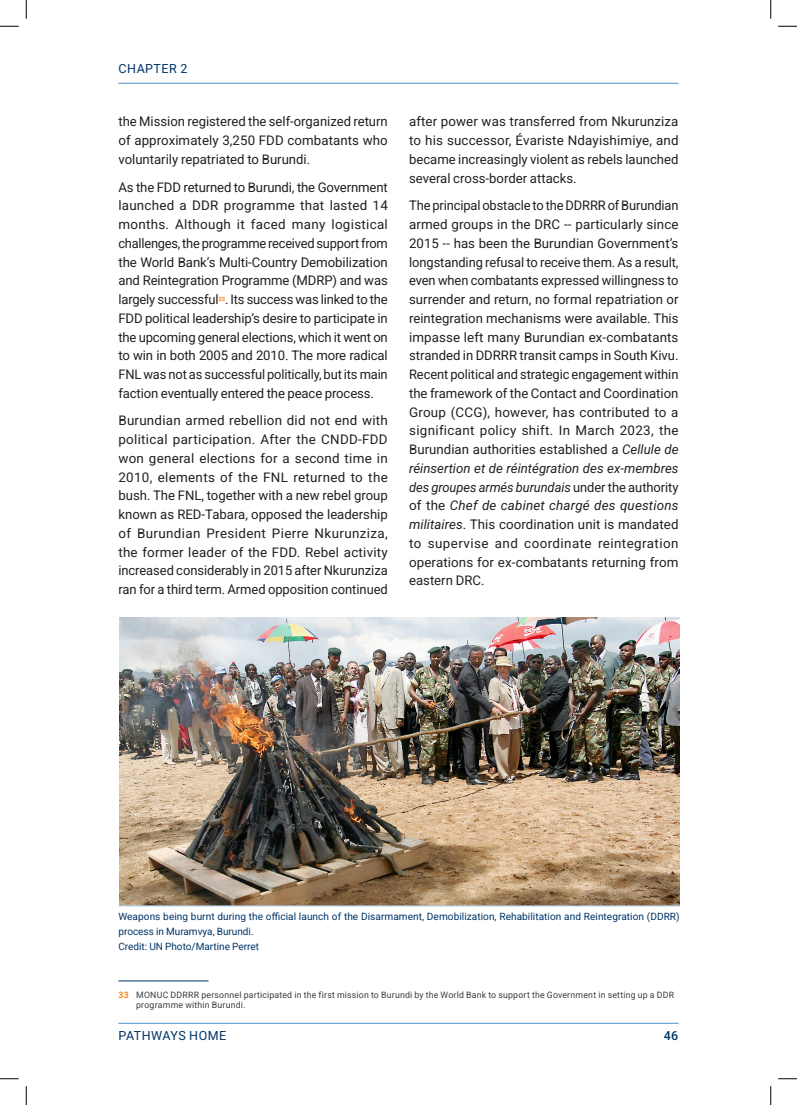
<style>
.page{position:relative;width:797px;height:1105px;background:#fff}
.page>*{position:absolute;margin:0;border:0;box-sizing:border-box;transform-origin:0 0}
.main_text{font:13.12px/18.8px "Roboto";letter-spacing:-.005em;color:#231f20;text-align:justify}
.t1{font:12.5px "Roboto";letter-spacing:.035em;color:#013668}
.t2{font:500 12.5px "Roboto";color:#013668}
.main_caption{font:10px/15px "Roboto";letter-spacing:.005em;color:#013668}
.Footnote{font:8.75px/10px "Roboto";letter-spacing:.025em;color:#3e3e3f}
.main_text-2{font:700 5.88px "Roboto";color:#f68b1f}
.s1{font-style:italic}
.s2{font-weight:700;color:#f68b1f}
</style>
<div class="page">
<hr style="left:118px;top:981px;width:90px;height:1px;background:#013668">
<img style="left:119px;top:618px;width:560px;height:287px">
<hr style="left:118px;top:905px;width:561px;height:1px;background:#a7c8e6">
<hr style="left:118px;top:83px;width:560px;height:1px;background:#4e91cd">
<hr style="left:118px;top:1023px;width:560px;height:1px;background:#4e91cd">
<svg style="left:0;top:25px;width:19px;height:2px"></svg>
<svg style="left:778px;top:25px;width:19px;height:2px"></svg>
<svg style="left:0;top:1078px;width:19px;height:1px"></svg>
<svg style="left:778px;top:1078px;width:19px;height:1px"></svg>
<svg style="left:25px;top:0;width:2px;height:19px"></svg>
<svg style="left:25px;top:1086px;width:2px;height:19px"></svg>
<svg style="left:770px;top:0;width:1px;height:19px"></svg>
<svg style="left:770px;top:1086px;width:1px;height:19px"></svg>
<p class="t1" style="left:119px;top:60px;width:70px">CHAPTER 2</p>
<p class="main_text" style="left:118px;top:112px;width:271px">the Mission registered the self-organized return of approximately 3,250 FDD combatants who voluntarily repatriated to Burundi.</p>
<p class="main_text" style="left:118px;top:177px;width:271px">As the FDD returned to Burundi, the Government launched a DDR programme that lasted 14 months. Although it faced many logistical challenges, the programme received support from the World Bank’s Multi-Country Demobilization and Reintegration Programme (MDRP) and was largely successful</p>
<p class="main_text" style="left:118px;top:290px;width:271px;text-indent:107px">. Its success was linked to the FDD political leadership’s desire to participate in the upcoming general elections, which it went on to win in both 2005 and 2010. The more radical FNL was not as successful politically, but its main faction eventually entered the peace process.</p>
<p class="main_text" style="left:118px;top:411px;width:271px">Burundian armed rebellion did not end with political participation. After the CNDD-FDD won general elections for a second time in 2010, elements of the FNL returned to the bush. The FNL, together with a new rebel group known as RED-Tabara, opposed the leadership of Burundian President Pierre Nkurunziza, the former leader of the FDD. Rebel activity increased considerably in 2015 after Nkurunziza ran for a third term. Armed opposition continued</p>
<p class="main_text-2" style="left:218px;top:295px;width:8px">33</p>
<p class="main_text" style="left:409px;top:112px;width:271px">after power was transferred from Nkurunziza to his successor, Évariste Ndayishimiye, and became increasingly violent as rebels launched several cross-border attacks.</p>
<p class="main_text" style="left:409px;top:196px;width:271px">The principal obstacle to the DDRRR of Burundian armed groups in the DRC -- particularly since 2015 -- has been the Burundian Government’s longstanding refusal to receive them. As a result, even when combatants expressed willingness to surrender and return, no formal repatriation or reintegration mechanisms were available. This impasse left many Burundian ex-combatants stranded in DDRRR transit camps in South Kivu.<br>Recent political and strategic engagement within the framework of the Contact and Coordination Group (CCG), however, has contributed to a significant policy shift. In March 2023, the Burundian authorities established a <span class="s1">Cellule de réinsertion et de réintégration des ex-membres des groupes armés burundais</span> under the authority of the <span class="s1">Chef de cabinet chargé des questions militaires</span>. This coordination unit is mandated to supervise and coordinate reintegration operations for ex-combatants returning from eastern DRC.</p>
<p class="main_caption" style="left:118px;top:909px;width:562px">Weapons being burnt during the official launch of the Disarmament, Demobilization, Rehabilitation and Reintegration (DDRR) process in Muramvya, Burundi.</p>
<p class="main_caption" style="left:118px;top:939px;width:142px">Credit: UN Photo/Martine Perret</p>
<p class="Footnote" style="left:136px;top:989px;width:539px;text-indent:-18px"><span class="s2">33</span> MONUC DDRRR personnel participated in the first mission to Burundi by the World Bank to support the Government in setting up a DDR programme within Burundi.</p>
<p class="t1" style="left:119px;top:1027px;width:109px">PATHWAYS HOME</p>
<p class="t2" style="left:663px;top:1027px;width:16px">46</p>
</div>
